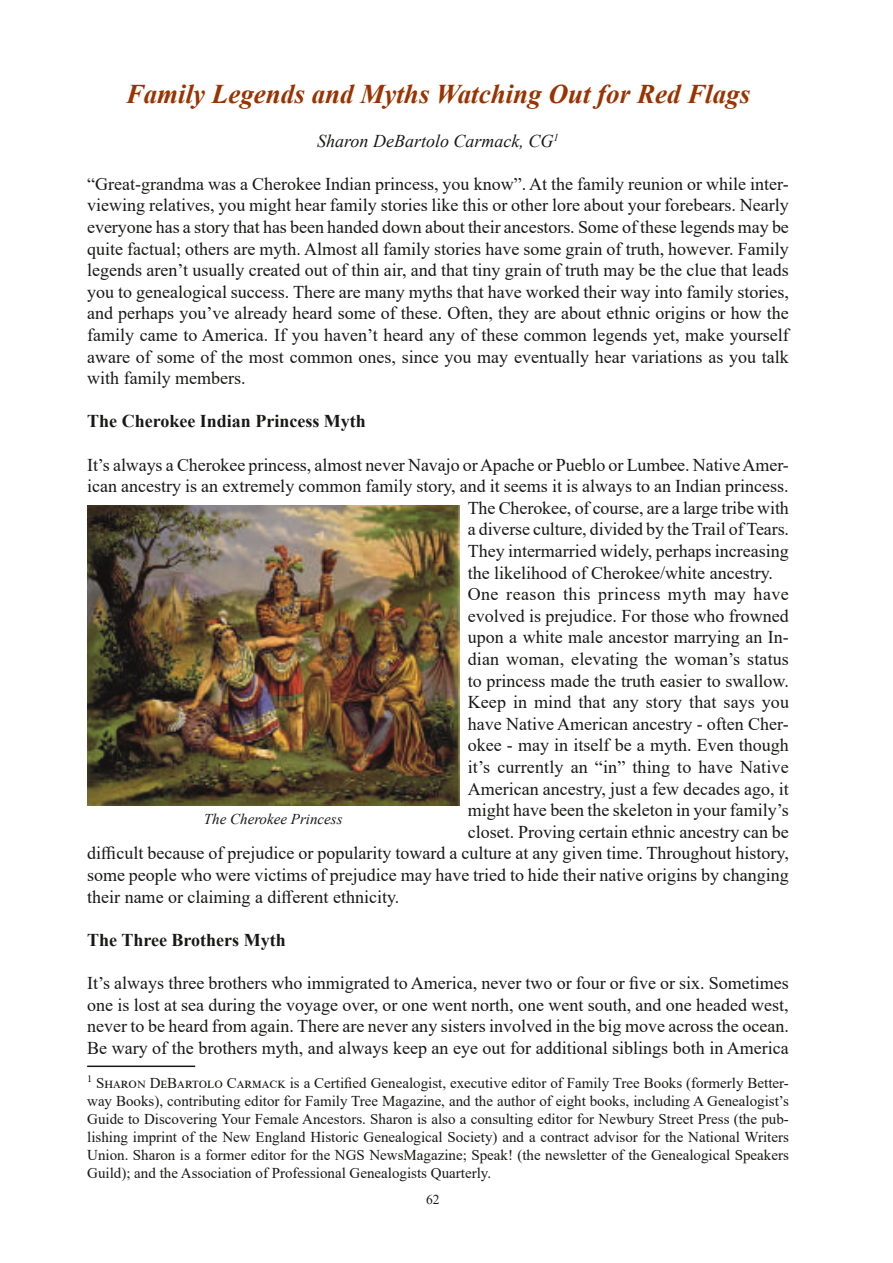
<style>
.page{position:relative;width:893px;height:1263px;background:#fff}
.page>*{position:absolute;margin:0;border:0;box-sizing:border-box;transform-origin:0 0}
.t1{font:italic 700 27px "Times New Roman";color:#930}
.t2{font:18px/21.6px "Times New Roman";color:#181817;text-align:justify}
.t3{font:700 18px "Times New Roman";color:#181817}
.t4{font:18px "Times New Roman";letter-spacing:.025em;color:#181817}
.t5{font:italic 18px "Times New Roman";color:#181817}
.t6{font:15px/18px "Times New Roman";color:#181817;text-align:justify}
.t7{font:italic 15px "Times New Roman";color:#181817}
.t8{font:13.5px "Times New Roman";color:#181817}
</style>
<div class="page">
<hr style="left:87px;top:1065px;width:108px;height:2px;background:#181817">
<img style="left:87px;top:505px;width:372px;height:300px">
<h1 class="t1" style="left:126px;top:75px;width:626px">Family Legends and Myths Watching Out for Red Flags</h1>
<p class="t5" style="left:317px;top:128px;width:243px">Sharon DeBartolo Carmack, CG<sup>1</sup></p>
<p class="t2" style="left:87px;top:172px;width:703px">“Great-grandma was a Cherokee Indian princess, you know”. At the family reunion or while inter&shy;viewing relatives, you might hear family stories like this or other lore about your forebears. Nearly everyone has a story that has been handed down about their ancestors. Some of these legends may be quite factual; others are myth. Almost all family stories have some grain of truth, however. Family legends aren’t usually created out of thin air, and that tiny grain of truth may be the clue that leads you to genealogical success. There are many myths that have worked their way into family stories, and perhaps you’ve already heard some of these. Often, they are about ethnic origins or how the family came to America. If you haven’t heard any of these common legends yet, make yourself aware of some of the most common ones, since you may eventually hear variations as you talk with family members.</p>
<p class="t3" style="left:87px;top:408px;width:280px">The Cherokee Indian Princess Myth</p>
<p class="t2" style="left:87px;top:453px;width:703px">It’s always a Cherokee princess, almost never Navajo or Apache or Pueblo or Lumbee. Native Amer-</p>
<p class="t2" style="left:87px;top:475px;width:703px">ican ancestry is an extremely common family story, and it seems it is always to an Indian princess.</p>
<p class="t2" style="left:468px;top:496px;width:323px">The Cherokee, of course, are a large tribe with</p>
<p class="t2" style="left:468px;top:518px;width:323px">a diverse culture, divided by the Trail of Tears.</p>
<p class="t2" style="left:468px;top:540px;width:323px">They intermarried widely, perhaps increasing</p>
<p class="t2" style="left:468px;top:561px;width:307px">the likelihood of Cherokee/white ancestry.</p>
<p class="t4" style="left:468px;top:581px;width:323px">One reason this princess myth may have</p>
<p class="t2" style="left:468px;top:604px;width:323px">evolved is prejudice. For those who frowned</p>
<p class="t2" style="left:468px;top:626px;width:323px">upon a white male ancestor marrying an In-</p>
<p class="t2" style="left:468px;top:648px;width:323px">dian woman, elevating the woman’s status</p>
<p class="t2" style="left:468px;top:669px;width:323px">to princess made the truth easier to swallow.</p>
<p class="t2" style="left:468px;top:691px;width:323px">Keep in mind that any story that says you</p>
<p class="t2" style="left:468px;top:712px;width:323px">have Native American ancestry - often Cher-</p>
<p class="t2" style="left:468px;top:734px;width:323px">okee - may in itself be a myth. Even though</p>
<p class="t2" style="left:468px;top:756px;width:323px">it’s currently an “in” thing to have Native</p>
<p class="t2" style="left:468px;top:777px;width:323px">American ancestry, just a few decades ago, it</p>
<p class="t2" style="left:468px;top:799px;width:322px">might have been the skeleton in your family’s</p>
<p class="t2" style="left:468px;top:820px;width:323px">closet. Proving certain ethnic ancestry can be</p>
<p class="t2" style="left:87px;top:842px;width:703px">difficult because of prejudice or popularity toward a culture at any given time. Throughout history,</p>
<p class="t2" style="left:87px;top:864px;width:703px">some people who were victims of prejudice may have tried to hide their native origins by changing</p>
<p class="t2" style="left:87px;top:885px;width:314px">their name or claiming a different ethnicity.</p>
<p class="t3" style="left:87px;top:927px;width:200px">The Three Brothers Myth</p>
<p class="t2" style="left:87px;top:972px;width:703px">It’s always three brothers who immigrated to America, never two or four or five or six. Sometimes one is lost at sea during the voyage over, or one went north, one went south, and one headed west, never to be heard from again. There are never any sisters involved in the big move across the ocean.<br>Be wary of the brothers myth, and always keep an eye out for additional siblings both in America</p>
<p class="t6" style="left:87px;top:1073px;width:703px"><sup>1</sup> Sharon DeBartolo Carmack is a Certified Genealogist, executive editor of Family Tree Books (formerly Better&shy;way Books), contributing editor for Family Tree Magazine, and the author of eight books, including A Genealogist’s Guide to Discovering Your Female Ancestors. Sharon is also a consulting editor for Newbury Street Press (the pub&shy;lishing imprint of the New England Historic Genealogical Society) and a contract advisor for the National Writers Union. Sharon is a former editor for the NGS NewsMagazine; Speak! (the newsletter of the Genealogical Speakers Guild); and the Association of Professional Genealogists Quarterly.</p>
<p class="t7" style="left:204px;top:809px;width:140px">The Cherokee Princess</p>
<p class="t8" style="left:426px;top:1190px;width:15px">62</p>
</div>
